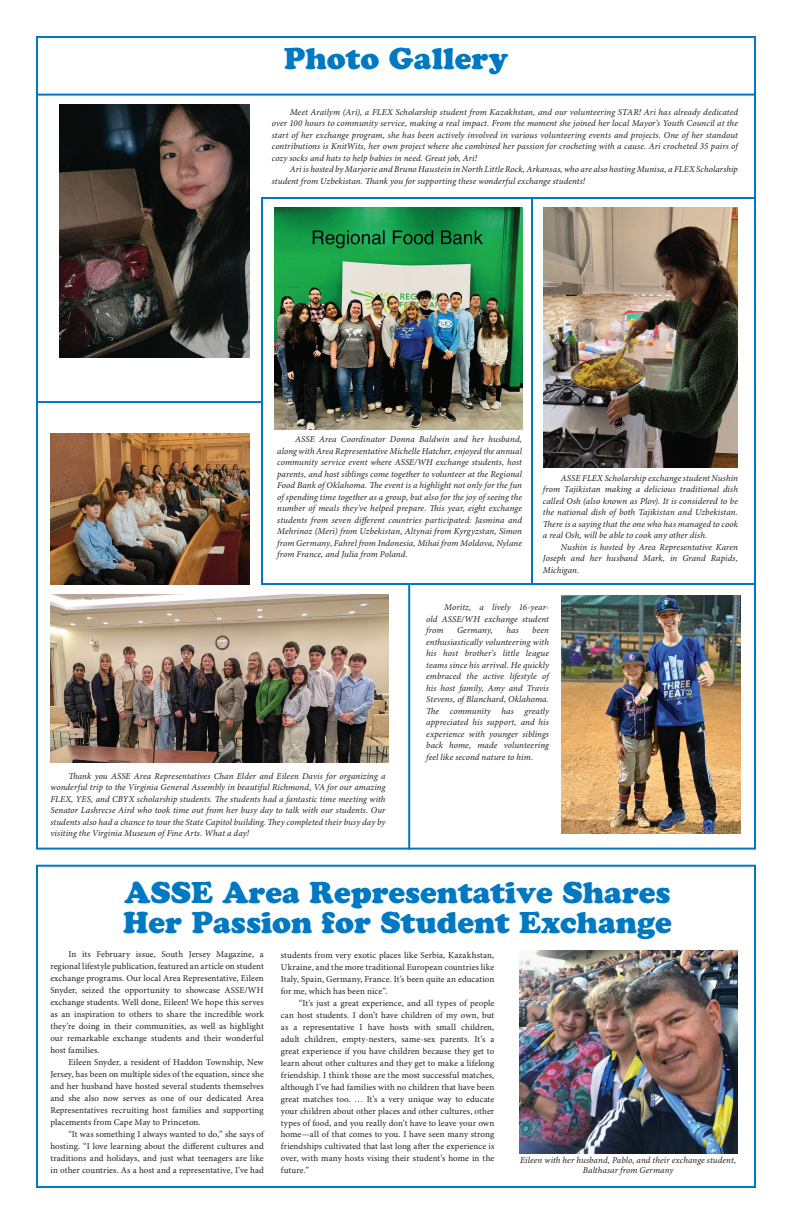
<style>
.page{position:relative;width:792px;height:1224px;background:#fff}
.page>*{position:absolute;margin:0;border:0;box-sizing:border-box;transform-origin:0 0}
.t1{font:30px/30px "Cooper Black Std";color:#0079c2}
.t2{font:italic 9px/11.5px "Minion Pro";letter-spacing:.01em;color:#231f20;text-align:justify}
.t3{font:9px/12px "Minion Pro";letter-spacing:.01em;color:#231f20;text-align:justify}
</style>
<div class="page">
<div style="left:36px;top:865px;width:720px;height:323px;border:2px solid #0079c2"></div>
<img style="left:562px;top:595px;width:178px;height:239px">
<img style="left:275px;top:208px;width:248px;height:221px">
<img style="left:50px;top:433px;width:199px;height:152px">
<img style="left:519px;top:950px;width:219px;height:204px">
<img style="left:543px;top:207px;width:195px;height:260px">
<hr style="left:261px;top:197px;width:495px;height:2px;background:#0079c2">
<hr style="left:262px;top:583px;width:494px;height:2px;background:#0079c2">
<hr style="left:261px;top:198px;width:2px;height:387px;background:#0079c2">
<hr style="left:37px;top:401px;width:224px;height:2px;background:#0079c2">
<hr style="left:531px;top:198px;width:2px;height:385px;background:#0079c2">
<img style="left:50px;top:594px;width:339px;height:169px">
<img style="left:59px;top:104px;width:190px;height:253px">
<hr style="left:408px;top:583px;width:2px;height:267px;background:#0079c2">
<hr style="left:37px;top:94px;width:719px;height:2px;background:#0079c2">
<h1 class="t1" style="left:284px;top:44px;width:226px">Photo Gallery</h1>
<p class="t2" style="left:272px;top:106px;width:468px;text-indent:18px">Meet Arailym (Ari), a FLEX Scholarship student from Kazakhstan, and our volunteering STAR! Ari has already dedicated over 100 hours to community service, making a real impact. From the moment she joined her local Mayor’s Youth Council at the start of her exchange program, she has been actively involved in various volunteering events and projects. One of her standout contributions is KnitWits, her own project where she combined her passion for crocheting with a cause. Ari crocheted 35 pairs of cozy socks and hats to help babies in need. Great job, Ari!</p>
<p class="t2" style="left:272px;top:163px;width:468px;text-indent:18px">Ari is hosted by Marjorie and Bruno Haustein in North Little Rock, Arkansas, who are also hosting Munisa, a FLEX Scholarship student from Uzbekistan. Thank you for supporting these wonderful exchange students!</p>
<p class="t2" style="left:277px;top:434px;width:246px;text-indent:18px">ASSE Area Coordinator Donna Baldwin and her husband, along with Area Representative Michelle Hatcher, enjoyed the annual community service event where ASSE/WH exchange students, host parents, and host siblings come together to volunteer at the Regional Food Bank of Oklahoma. The event is a highlight not only for the fun of spending time together as a group, but also for the joy of seeing the number of meals they’ve helped prepare. This year, eight exchange students from seven different countries participated: Jasmina and Mehrinoz (Meri) from Uzbekistan, Altynai from Kyrgyzstan, Simon from Germany, Fahrel from Indonesia, Mihai from Moldova, Nylane from France, and Julia from Poland.</p>
<p class="t2" style="left:543px;top:472px;width:197px;text-indent:18px">ASSE FLEX Scholarship exchange student Nushin from Tajikistan making a delicious traditional dish called Osh (also known as Plov). It is considered to be the national dish of both Tajikistan and Uzbekistan.<br>There is a saying that the one who has managed to cook a real Osh, will be able to cook any other dish.</p>
<p class="t2" style="left:543px;top:541px;width:197px;text-indent:18px">Nushin is hosted by Area Representative Karen Joseph and her husband Mark, in Grand Rapids, Michigan.</p>
<p class="t2" style="left:50px;top:770px;width:337px;text-indent:18px">Thank you ASSE Area Representatives Chan Elder and Eileen Davis for organizing a wonderful trip to the Virginia General Assembly in beautiful Richmond, VA for our amazing FLEX, YES, and CBYX scholarship students. The students had a fantastic time meeting with Senator Lashrecse Aird who took time out from her busy day to talk with our students. Our students also had a chance to tour the State Capitol building. They completed their busy day by visiting the Virginia Museum of Fine Arts. What a day!</p>
<p class="t2" style="left:426px;top:601px;width:124px;text-indent:18px">Moritz, a lively 16-year&shy;old ASSE/WH exchange student from</p>
<p class="t2" style="left:426px;top:624px;width:124px;text-indent:106px">been enthusiastically volunteering with his host brother’s little league teams since his arrival. He quickly embraced the active lifestyle of his host family, Amy and Travis Stevens, of Blanchard, Oklahoma.<br>The community has greatly appreciated his support, and his experience with younger siblings back home, made volunteering feel like second nature to him.</p>
<p class="t2" style="left:457px;top:624px;width:37px">Germany,</p>
<p class="t2" style="left:506px;top:624px;width:14px">has</p>
<h1 class="t1" style="left:123px;top:877px;width:550px">ASSE Area Representative Shares<br>Her Passion for Student Exchange</h1>
<p class="t3" style="left:50px;top:949px;width:215px;text-indent:18px">In its February issue, South Jersey Magazine, a regional lifestyle publication, featured an article on student exchange programs. Our local Area Representative, Eileen Snyder, seized the opportunity to showcase ASSE/WH exchange students. Well done, Eileen! We hope this serves as an inspiration to others to share the incredible work they’re doing in their communities, as well as highlight our remarkable exchange students and their wonderful host families.</p>
<p class="t3" style="left:50px;top:1057px;width:215px;text-indent:18px">Eileen Snyder, a resident of Haddon Township, New Jersey, has been on multiple sides of the equation, since she and her husband have hosted several students themselves and she also now serves as one of our dedicated Area Representatives recruiting host families and supporting placements from Cape May to Princeton.</p>
<p class="t3" style="left:50px;top:1129px;width:215px;text-indent:18px">“It was something I always wanted to do,” she says of hosting. “I love learning about the different cultures and traditions and holidays, and just what teenagers are like in other countries. As a host and a representative, I’ve had</p>
<p class="t3" style="left:281px;top:949px;width:215px">students from very exotic places like Serbia, Kazakhstan, Ukraine, and the more traditional European countries like Italy, Spain, Germany, France. It’s been quite an education for me, which has been nice”.</p>
<p class="t3" style="left:281px;top:997px;width:215px;text-indent:18px">“It’s just a great experience, and all types of people can host students. I don’t have children of my own, but as a representative I have hosts with small children, adult children, empty-nesters, same-sex parents. It’s a great experience if you have children because they get to learn about other cultures and they get to make a lifelong friendship. I think those are the most successful matches, although I’ve had families with no children that have been great matches too. … It’s a very unique way to educate your children about other places and other cultures, other types of food, and you really don’t have to leave your own home—all of that comes to you. I have seen many strong friendships cultivated that last long after the experience is over, with many hosts vising their student’s home in the future.”</p>
<p class="t2" style="left:520px;top:1155px;width:218px;line-height:10px;text-align:center">Eileen with her husband, Pablo, and their exchange student,<br>Balthasar from Germany</p>
</div>
